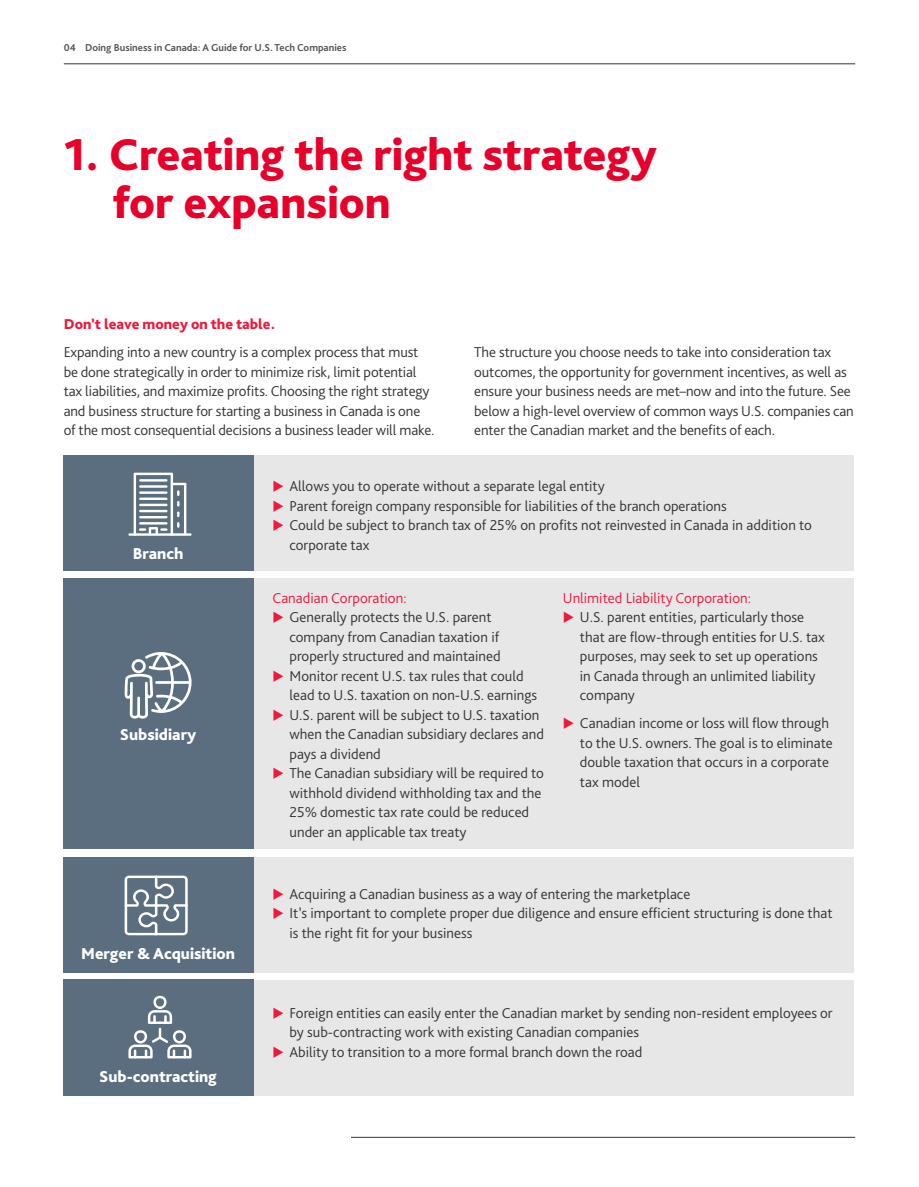
<style>
.page{position:relative;width:919px;height:1187px;background:#fff}
.page>*{position:absolute;margin:0;border:0;box-sizing:border-box;transform-origin:0 0}
.t1{font:800 46.5px/48px "Bliss Pro";letter-spacing:-.005em;color:#e8002a}
.t2{font:800 16.5px "Bliss Pro";color:#fff}
.t3{font:300 15px/19.5px "Bliss Pro";color:#343331}
.t4{font:300 15px "Bliss Pro";color:#ed1a3b}
.t5{font:800 15px "Bliss Pro";color:#ed1a3b}
.t6{font:700 10.5px "Bliss Pro";color:#54555a}
</style>
<div class="page">
<hr style="left:64px;top:63px;width:791px;height:1px;background:#343331">
<hr style="left:351px;top:1136px;width:504px;height:1px;background:#343331">
<div style="left:64px;top:455px;width:789px;height:115px;background:#e7e7e7"></div>
<div style="left:64px;top:856px;width:789px;height:116px;background:#e7e7e7"></div>
<div style="left:64px;top:980px;width:789px;height:115px;background:#e7e7e7"></div>
<div style="left:64px;top:578px;width:789px;height:271px;background:#e7e7e7"></div>
<div style="left:63px;top:455px;width:190px;height:115px;background:#5b6e7f"></div>
<div style="left:63px;top:856px;width:190px;height:116px;background:#5b6e7f"></div>
<div style="left:63px;top:979px;width:190px;height:116px;background:#5b6e7f"></div>
<div style="left:63px;top:578px;width:190px;height:271px;background:#5b6e7f"></div>
<svg style="left:124px;top:652px;width:67px;height:66px"></svg>
<svg style="left:128px;top:995px;width:63px;height:63px"></svg>
<svg style="left:125px;top:875px;width:63px;height:60px"></svg>
<hr style="left:128px;top:533px;width:63px;height:2px;background:#fff">
<svg style="left:134px;top:472px;width:52px;height:62px"></svg>
<p class="t6" style="left:64px;top:40px;width:284px">04 Doing Business in Canada: A Guide for U.S. Tech Companies</p>
<h1 class="t1" style="left:113px;top:131px;width:546px;text-indent:-49px">1. Creating the right strategy for expansion</h1>
<p class="t5" style="left:64px;top:315px;width:213px">Don’t leave money on the table.</p>
<p class="t3" style="left:64px;top:342px;width:372px">Expanding into a new country is a complex process that must be done strategically in order to minimize risk, limit potential tax liabilities, and maximize profits. Choosing the right strategy and business structure for starting a business in Canada is one of the most consequential decisions a business leader will make.</p>
<p class="t3" style="left:474px;top:342px;width:381px">The structure you choose needs to take into consideration tax outcomes, the opportunity for government incentives, as well as ensure your business needs are met–now and into the future. See below a high-level overview of common ways U.S. companies can enter the Canadian market and the benefits of each.</p>
<p class="t2" style="left:133px;top:543px;width:52px">Branch</p>
<p class="t2" style="left:120px;top:724px;width:78px">Subsidiary</p>
<p class="t2" style="left:81px;top:942px;width:155px">Merger &amp; Acquisition</p>
<p class="t2" style="left:99px;top:1066px;width:119px">Sub-contracting</p>
<p class="t3" style="left:289px;top:476px;width:524px">Allows you to operate without a separate legal entity<br>Parent foreign company responsible for liabilities of the branch operations<br>Could be subject to branch tax of 25% on profits not reinvested in Canada in addition to corporate tax</p>
<p class="t4" style="left:272px;top:588px;width:136px">Canadian Corporation:</p>
<p class="t3" style="left:289px;top:607px;width:256px">Generally protects the U.S. parent company from Canadian taxation if properly structured and maintained Monitor recent U.S. tax rules that could lead to U.S. taxation on non-U.S. earnings U.S. parent will be subject to U.S. taxation when the Canadian subsidiary declares and pays a dividend<br>The Canadian subsidiary will be required to withhold dividend withholding tax and the 25% domestic tax rate could be reduced under an applicable tax treaty</p>
<p class="t4" style="left:563px;top:588px;width:190px">Unlimited Liability Corporation:</p>
<p class="t3" style="left:580px;top:607px;width:246px">U.S. parent entities, particularly those that are flow-through entities for U.S. tax purposes, may seek to set up operations in Canada through an unlimited liability company</p>
<p class="t3" style="left:580px;top:713px;width:254px">Canadian income or loss will flow through to the U.S. owners. The goal is to eliminate double taxation that occurs in a corporate tax model</p>
<p class="t3" style="left:289px;top:884px;width:544px">Acquiring a Canadian business as a way of entering the marketplace<br>It’s important to complete proper due diligence and ensure efficient structuring is done that is the right fit for your business</p>
<p class="t3" style="left:289px;top:1003px;width:544px">Foreign entities can easily enter the Canadian market by sending non-resident employees or by sub-contracting work with existing Canadian companies<br>Ability to transition to a more formal branch down the road</p>
</div>
